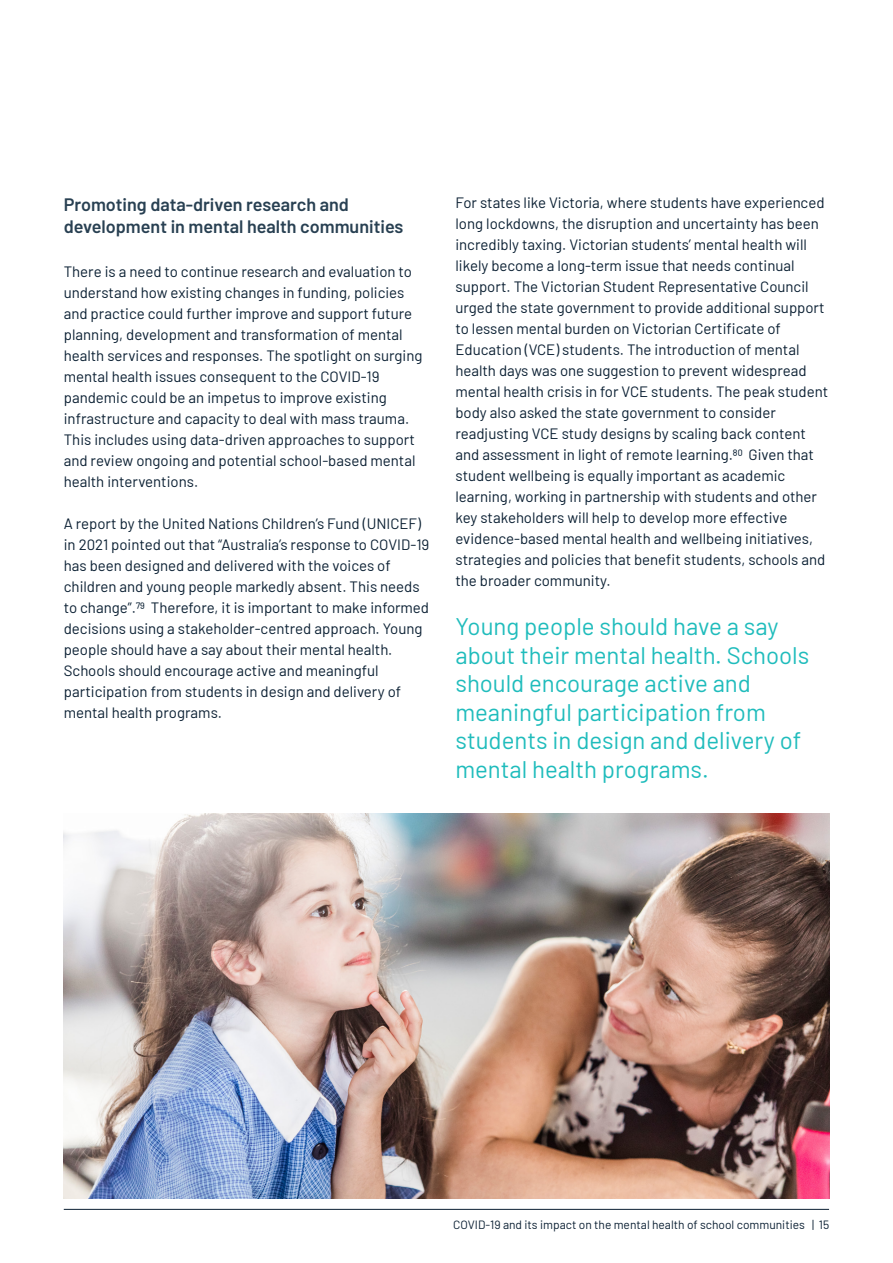
<style>
.page{position:relative;width:893px;height:1263px;background:#fff}
.page>*{position:absolute;margin:0;border:0;box-sizing:border-box;transform-origin:0 0}
.t1{font:24px/28.5px "Barlow";color:#1fbcbc}
.t2{font:600 18px/22.5px "Barlow";color:#284052}
.t3{font:15px/21px "Barlow";color:#0b2033}
.t4{font:12px "Barlow";color:#0b2033}
</style>
<div class="page">
<hr style="left:64px;top:1209px;width:765px;height:1px;background:#0b2033">
<img style="left:64px;top:813px;width:765px;height:385px">
<p class="t2" style="left:64px;top:192px;width:341px">Promoting data-driven research and development in mental health communities</p>
<p class="t3" style="left:64px;top:260px;width:360px">There is a need to continue research and evaluation to understand how existing changes in funding, policies and practice could further improve and support future planning, development and transformation of mental health services and responses. The spotlight on surging mental health issues consequent to the COVID-19 pandemic could be an impetus to improve existing infrastructure and capacity to deal with mass trauma.<br>This includes using data-driven approaches to support and review ongoing and potential school-based mental health interventions.</p>
<p class="t3" style="left:64px;top:512px;width:367px">A report by the United Nations Children’s Fund (UNICEF) in 2021 pointed out that “Australia’s response to COVID-19 has been designed and delivered with the voices of children and young people markedly absent. This needs to change”.79 Therefore, it is important to make informed decisions using a stakeholder-centred approach. Young people should have a say about their mental health.<br>Schools should encourage active and meaningful participation from students in design and delivery of mental health programs.</p>
<p class="t3" style="left:455px;top:191px;width:374px">For states like Victoria, where students have experienced long lockdowns, the disruption and uncertainty has been incredibly taxing. Victorian students’ mental health will likely become a long-term issue that needs continual support. The Victorian Student Representative Council urged the state government to provide additional support to lessen mental burden on Victorian Certificate of Education (VCE) students. The introduction of mental health days was one suggestion to prevent widespread mental health crisis in for VCE students. The peak student body also asked the state government to consider readjusting VCE study designs by scaling back content and assessment in light of remote learning.80 Given that student wellbeing is equally important as academic learning, working in partnership with students and other key stakeholders will help to develop more effective evidence-based mental health and wellbeing initiatives, strategies and policies that benefit students, schools and the broader community.</p>
<h1 class="t1" style="left:455px;top:611px;width:355px">Young people should have a say about their mental health. Schools should encourage active and meaningful participation from students in design and delivery of mental health programs.</h1>
<p class="t4" style="left:453px;top:1216px;width:377px">COVID-19 and its impact on the mental health of school communities | 15</p>
</div>
